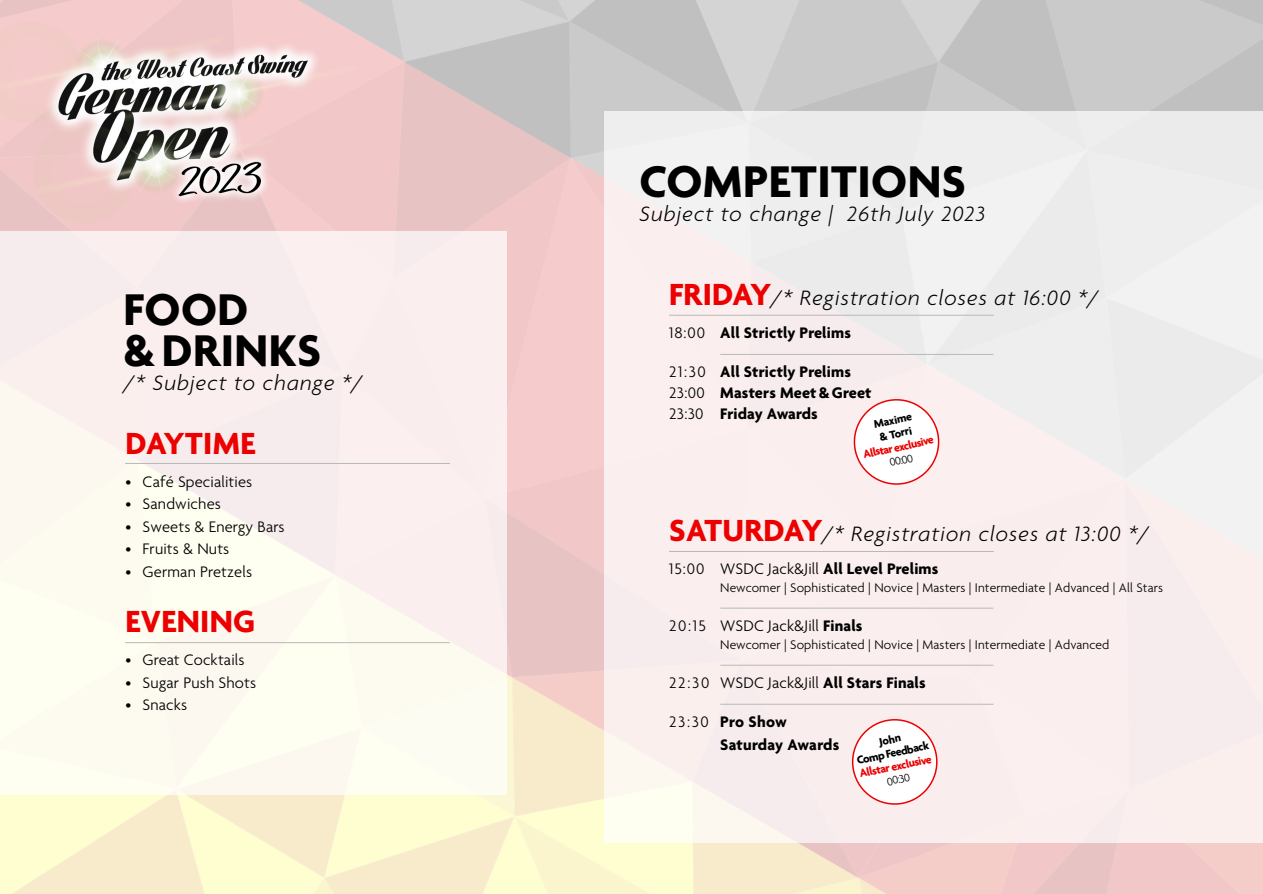
<style>
.page{position:relative;width:1263px;height:894px;background:#fff}
.page>*{position:absolute;margin:0;border:0;box-sizing:border-box;transform-origin:0 0}
.t1{font:700 48px/40.5px "Agenda";letter-spacing:.01em;color:#000}
.t2{font:700 33px "Agenda";letter-spacing:.01em;color:#ec0000}
.t3{font:italic 300 22.5px "Agenda";letter-spacing:.05em;color:#000}
.t4{font:300 16.5px "Agenda";letter-spacing:.01em;color:#000}
.t5{font:700 16.5px/21px "Agenda";letter-spacing:.01em;color:#000}
.t6{font:300 13.5px "Agenda";letter-spacing:.01em;color:#000}
.t7{font:700 12px "Agenda";color:#ec0000}
.t8{font:700 12px/13.5px "Agenda";color:#000}
.t9{font:300 12px "Agenda";color:#000}
.s1{font-weight:700;font-style:normal;font-size:33px;color:#ec0000}
.s2{font-weight:300}
.s3{font-weight:700}
</style>
<div class="page">
<div style="left:0;top:231px;width:507px;height:563px;background:#fff;opacity:.7"></div>
<div style="left:604px;top:111px;width:659px;height:731px;background:#fff;opacity:.7"></div>
<img style="left:0;top:1px;width:363px;height:230px">
<hr style="left:126px;top:463px;width:323px;height:1px;background:#b9b9b9">
<hr style="left:126px;top:642px;width:323px;height:1px;background:#b9b9b9">
<hr style="left:669px;top:315px;width:324px;height:1px;background:#b9b9b9">
<hr style="left:669px;top:551px;width:324px;height:1px;background:#b9b9b9">
<hr style="left:721px;top:354px;width:272px;height:1px;background:#b9b9b9">
<hr style="left:721px;top:607px;width:272px;height:1px;background:#b9b9b9">
<hr style="left:721px;top:664px;width:272px;height:1px;background:#b9b9b9">
<hr style="left:721px;top:703px;width:272px;height:1px;background:#b9b9b9">
<svg style="left:850px;top:395px;width:93px;height:93px"></svg>
<svg style="left:848px;top:714px;width:93px;height:94px"></svg>
<h1 class="t1" style="left:123px;top:295px;width:199px">FOOD<br>&amp; DRINKS</h1>
<h3 class="t3" style="left:125px;top:372px;width:240px">/* Subject to change */</h3>
<h2 class="t2" style="left:126px;top:430px;width:131px">DAYTIME</h2>
<p class="t4" style="left:126px;top:474px;width:128px">• Café Specialities</p>
<p class="t4" style="left:126px;top:497px;width:97px">• Sandwiches</p>
<p class="t4" style="left:126px;top:519px;width:160px">• Sweets &amp; Energy Bars</p>
<p class="t4" style="left:126px;top:542px;width:105px">• Fruits &amp; Nuts</p>
<p class="t4" style="left:126px;top:564px;width:128px">• German Pretzels</p>
<h2 class="t2" style="left:126px;top:608px;width:131px">EVENING</h2>
<p class="t4" style="left:126px;top:653px;width:120px">• Great Cocktails</p>
<p class="t4" style="left:126px;top:675px;width:132px">• Sugar Push Shots</p>
<p class="t4" style="left:126px;top:698px;width:63px">• Snacks</p>
<h1 class="t1" style="left:639px;top:166px;width:328px">COMPETITIONS</h1>
<h3 class="t3" style="left:639px;top:204px;width:348px">Subject to change | 26th July 2023</h3>
<h3 class="t3" style="left:669px;top:288px;width:431px"><span class="s1">FRIDAY</span>/* Registration closes at 16:00 */</h3>
<p class="t5" style="left:669px;top:324px;width:183px"><span class="s2">18:00</span> All Strictly Prelims</p>
<p class="t5" style="left:669px;top:363px;width:204px"><span class="s2">21:30</span> All Strictly Prelims<br><span class="s2">23:00</span> Masters Meet &amp; Greet<br><span class="s2">23:30</span> Friday Awards</p>
<p class="t8" style="left:873px;top:419px;width:40px;rotate:-12deg">Maxime &amp; Torri</p>
<p class="t7" style="left:862px;top:449px;width:73px;rotate:-12deg">Allstar exclusive</p>
<p class="t9" style="left:889px;top:458px;width:25px;rotate:-12deg">00:00</p>
<h3 class="t3" style="left:669px;top:523px;width:481px"><span class="s1">SATURDAY</span>/* Registration closes at 13:00 */</h3>
<p class="t4" style="left:669px;top:562px;width:271px">15:00 WSDC Jack&amp;Jill <span class="s3">All Level Prelims</span></p>
<p class="t6" style="left:720px;top:582px;width:444px">Newcomer | Sophisticated | Novice | Masters | Intermediate | Advanced | All Stars</p>
<p class="t4" style="left:669px;top:619px;width:195px">20:15 WSDC Jack&amp;Jill <span class="s3">Finals</span></p>
<p class="t6" style="left:720px;top:639px;width:391px">Newcomer | Sophisticated | Novice | Masters | Intermediate | Advanced</p>
<p class="t4" style="left:669px;top:676px;width:258px">22:30 WSDC Jack&amp;Jill <span class="s3">All Stars Finals</span></p>
<p class="t5" style="left:720px;top:712px;width:121px;line-height:22.5px;text-indent:-51px"><span class="s2">23:30</span> Pro Show<br>Saturday Awards</p>
<p class="t8" style="left:853px;top:741px;width:75px;text-align:center;rotate:-12deg">John<br>Comp Feedback</p>
<p class="t7" style="left:859px;top:768px;width:75px;rotate:-12deg">Allstar exclusive</p>
<p class="t9" style="left:886px;top:776px;width:25px;rotate:-12deg">00:30</p>
</div>
